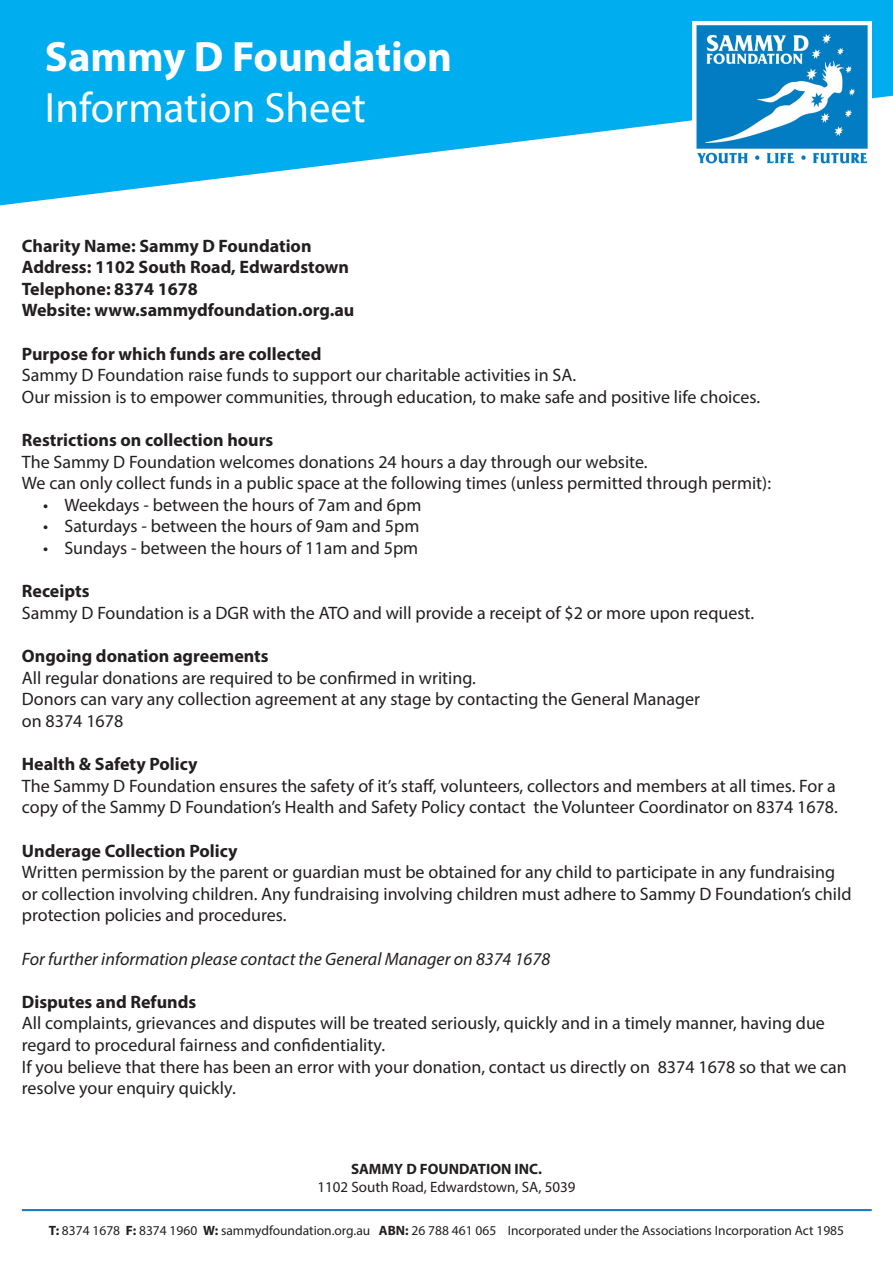
<style>
.page{position:relative;width:893px;height:1263px;background:#fff}
.page>*{position:absolute;margin:0;border:0;box-sizing:border-box;transform-origin:0 0}
.t1{font:700 42.6px "Myriad Pro";color:#fff}
.t2{font:42.6px "Myriad Pro";color:#fff}
.t3{font:18px/21.6px "Myriad Pro";color:#231f20}
.t4{font:700 18px/21.6px "Myriad Pro";color:#231f20}
.t5{font:italic 18px "Myriad Pro";color:#231f20}
.t6{font:15px "Myriad Pro";color:#231f20}
.t7{font:700 15px "Myriad Pro";color:#231f20}
.t8{font:13.5px "Myriad Pro";color:#231f20}
.s1{font-weight:700}
</style>
<div class="page">
<svg style="left:0;top:0;width:893px;height:205px;fill:#00aeef"></svg>
<img style="left:693px;top:21px;width:179px;height:146px">
<hr style="left:22px;top:1209px;width:850px;height:2px;background:#1b7dc2">
<p class="t1" style="left:45px;top:29px;width:409px">Sammy D Foundation</p>
<p class="t2" style="left:45px;top:81px;width:322px">Information Sheet</p>
<p class="t4" style="left:22px;top:234px;width:334px">Charity Name: Sammy D Foundation Address: 1102 South Road, Edwardstown Telephone: 8374 1678<br>Website: www.sammydfoundation.org.au</p>
<p class="t3" style="left:22px;top:342px;width:740px"><span class="s1">Purpose for which funds are collected<br></span>Sammy D Foundation raise funds to support our charitable activities in SA.<br>Our mission is to empower communities, through education, to make safe and positive life choices.</p>
<p class="t3" style="left:22px;top:429px;width:751px"><span class="s1">Restrictions on collection hours<br></span>The Sammy D Foundation welcomes donations 24 hours a day through our website.<br>We can only collect funds in a public space at the following times (unless permitted through permit):</p>
<p class="t3" style="left:43px;top:494px;width:380px">• Weekdays - between the hours of 7am and 6pm</p>
<p class="t3" style="left:43px;top:515px;width:378px">• Saturdays - between the hours of 9am and 5pm</p>
<p class="t3" style="left:43px;top:537px;width:377px">• Sundays - between the hours of 11am and 5pm</p>
<p class="t3" style="left:22px;top:580px;width:734px"><span class="s1">Receipts<br></span>Sammy D Foundation is a DGR with the ATO and will provide a receipt of $2 or more upon request.</p>
<p class="t3" style="left:22px;top:645px;width:680px"><span class="s1">Ongoing donation agreements<br></span>All regular donations are required to be confirmed in writing.<br>Donors can vary any collection agreement at any stage by contacting the General Manager on 8374 1678</p>
<p class="t4" style="left:22px;top:753px;width:177px">Health &amp; Safety Policy</p>
<p class="t3" style="left:22px;top:774px;width:817px">The Sammy D Foundation ensures the safety of it’s staff, volunteers, collectors and members at all times. For a copy of the Sammy D Foundation’s Health and Safety Policy contact the Volunteer Coordinator on 8374 1678.</p>
<p class="t3" style="left:22px;top:839px;width:831px"><span class="s1">Underage Collection Policy<br></span>Written permission by the parent or guardian must be obtained for any child to participate in any fundraising or collection involving children. Any fundraising involving children must adhere to Sammy D Foundation’s child protection policies and procedures.</p>
<p class="t5" style="left:22px;top:947px;width:530px">For further information please contact the General Manager on 8374 1678</p>
<p class="t3" style="left:22px;top:990px;width:827px"><span class="s1">Disputes and Refunds<br></span>All complaints, grievances and disputes will be treated seriously, quickly and in a timely manner, having due regard to procedural fairness and confidentiality.<br>If you believe that there has been an error with your donation, contact us directly on 8374 1678 so that we can resolve your enquiry quickly.</p>
<p class="t7" style="left:351px;top:1159px;width:192px">SAMMY D FOUNDATION INC.</p>
<p class="t6" style="left:317px;top:1178px;width:260px">1102 South Road, Edwardstown, SA, 5039</p>
<p class="t8" style="left:49px;top:1222px;width:797px"><span class="s1">T:</span> 8374 1678 <span class="s1">F:</span> 8374 1960 <span class="s1">W:</span> sammydfoundation.org.au <span class="s1">ABN:</span> 26 788 461 065 Incorporated under the Associations Incorporation Act 1985</p>
</div>
